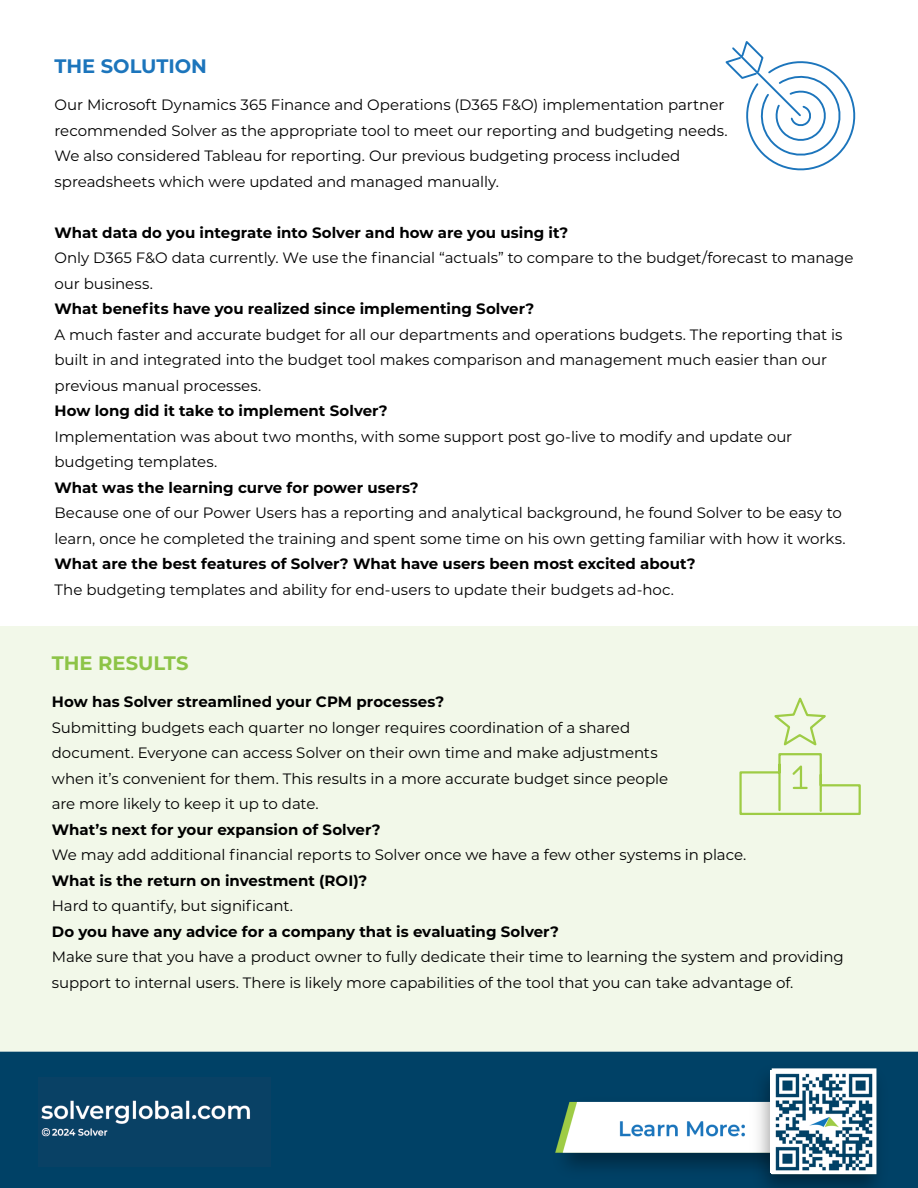
<style>
.page{position:relative;width:918px;height:1188px;background:#fff}
.page>*{position:absolute;margin:0;border:0;box-sizing:border-box;transform-origin:0 0}
.t1{font:700 19.5px "Montserrat";color:#1c75bc}
.t2{font:700 19.5px "Montserrat";color:#8dc447}
.t3{font:15px/25.5px "Montserrat";letter-spacing:-.005em;color:#000}
.t4{font:700 15px "Montserrat";color:#000}
</style>
<div class="page">
<div style="left:0;top:626px;width:917px;height:562px;background:#f2f8e9"></div>
<img style="left:0;top:1050px;width:918px;height:138px">
<img style="left:38px;top:1077px;width:232px;height:89px">
<img style="left:771px;top:1070px;width:104px;height:103px">
<svg style="left:725px;top:41px;width:131px;height:130px"></svg>
<svg style="left:739px;top:697px;width:122px;height:118px"></svg>
<h1 class="t1" style="left:55px;top:52px;width:154px">THE SOLUTION</h1>
<p class="t3" style="left:55px;top:92px;width:675px">Our Microsoft Dynamics 365 Finance and Operations (D365 F&amp;O) implementation partner recommended Solver as the appropriate tool to meet our reporting and budgeting needs.<br>We also considered Tableau for reporting. Our previous budgeting process included spreadsheets which were updated and managed manually.</p>
<p class="t4" style="left:55px;top:222px;width:515px">What data do you integrate into Solver and how are you using it?</p>
<p class="t3" style="left:55px;top:245px;width:801px">Only D365 F&amp;O data currently. We use the financial “actuals” to compare to the budget/forecast to manage our business.</p>
<p class="t4" style="left:55px;top:298px;width:481px">What benefits have you realized since implementing Solver?</p>
<p class="t3" style="left:55px;top:321px;width:790px">A much faster and accurate budget for all our departments and operations budgets. The reporting that is built in and integrated into the budget tool makes comparison and management much easier than our previous manual processes.</p>
<p class="t4" style="left:55px;top:400px;width:335px">How long did it take to implement Solver?</p>
<p class="t3" style="left:55px;top:423px;width:739px">Implementation was about two months, with some support post go-live to modify and update our budgeting templates.</p>
<p class="t4" style="left:55px;top:477px;width:366px">What was the learning curve for power users?</p>
<p class="t3" style="left:55px;top:500px;width:793px">Because one of our Power Users has a reporting and analytical background, he found Solver to be easy to learn, once he completed the training and spent some time on his own getting familiar with how it works.</p>
<p class="t4" style="left:55px;top:553px;width:642px">What are the best features of Solver? What have users been most excited about?</p>
<p class="t3" style="left:55px;top:576px;width:621px">The budgeting templates and ability for end-users to update their budgets ad-hoc.</p>
<h1 class="t2" style="left:52px;top:649px;width:138px">THE RESULTS</h1>
<p class="t4" style="left:52px;top:691px;width:394px">How has Solver streamlined your CPM processes?</p>
<p class="t3" style="left:52px;top:714px;width:618px">Submitting budgets each quarter no longer requires coordination of a shared document. Everyone can access Solver on their own time and make adjustments when it’s convenient for them. This results in a more accurate budget since people are more likely to keep it up to date.</p>
<p class="t4" style="left:52px;top:819px;width:330px">What’s next for your expansion of Solver?</p>
<p class="t3" style="left:52px;top:842px;width:696px">We may add additional financial reports to Solver once we have a few other systems in place.</p>
<p class="t4" style="left:52px;top:870px;width:317px">What is the return on investment (ROI)?</p>
<p class="t3" style="left:52px;top:893px;width:243px">Hard to quantify, but significant.</p>
<p class="t4" style="left:52px;top:921px;width:509px">Do you have any advice for a company that is evaluating Solver?</p>
<p class="t3" style="left:52px;top:944px;width:793px">Make sure that you have a product owner to fully dedicate their time to learning the system and providing support to internal users. There is likely more capabilities of the tool that you can take advantage of.</p>
</div>
